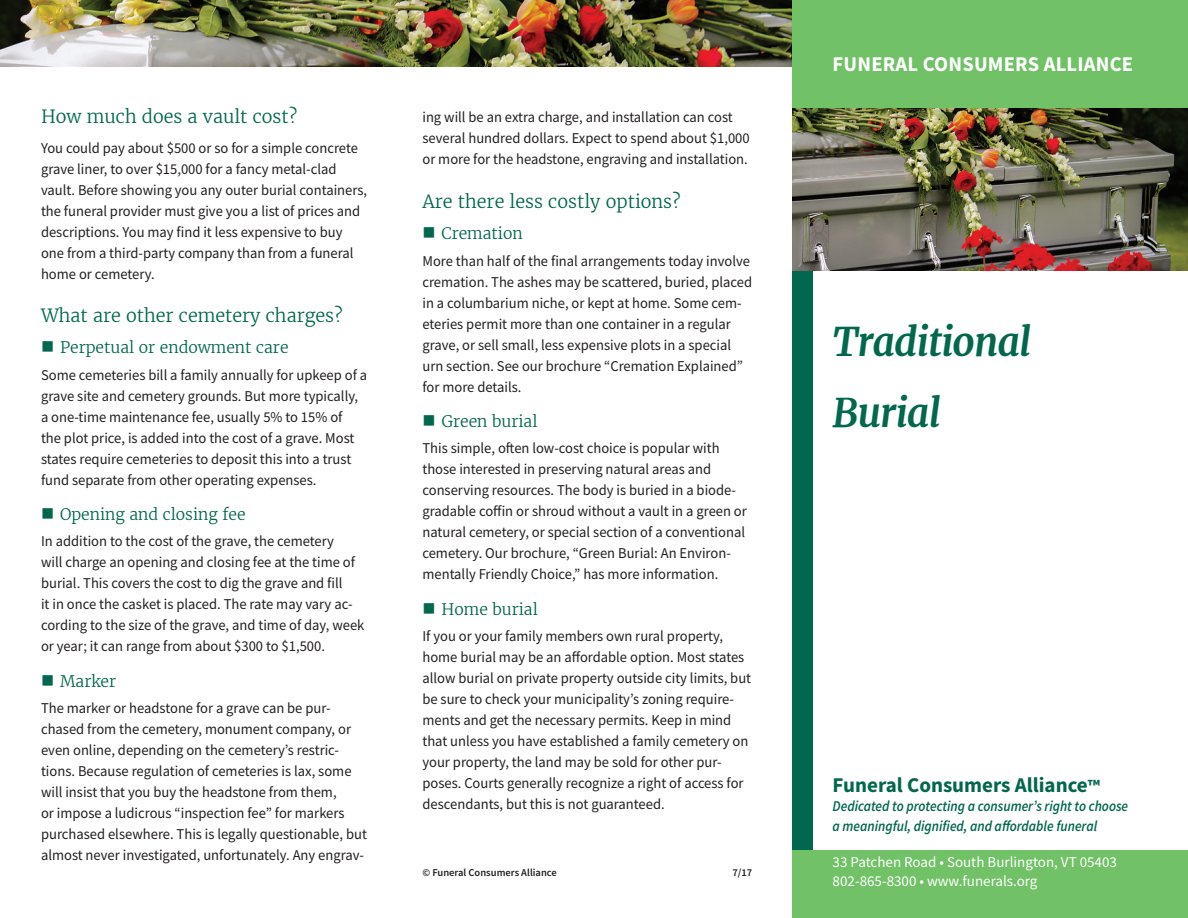
<style>
.page{position:relative;width:1188px;height:918px;background:#fff}
.page>*{position:absolute;margin:0;border:0;box-sizing:border-box;transform-origin:0 0}
.t1{font:italic 700 39px "Merriweather";letter-spacing:-.025em;color:#01674d}
.t2{font:700 21px "Source Sans Pro";color:#01674d}
.t3{font:700 21px "Source Sans Pro";letter-spacing:.01em;color:#fff}
.t4{font:300 18px "Merriweather";color:#01674d}
.t5{font:300 15.75px "Merriweather";color:#01674d}
.t6{font:15px/21px "Source Sans Pro";color:#231f20}
.t7{font:italic 600 15px/19.5px "Source Sans Pro";color:#01674d;scale:.9 1}
.t8{font:15px "Source Sans Pro";color:#fff}
.t9{font:600 10.5px "Source Sans Pro";color:#231f20}
.s1{font-size:18px}
</style>
<div class="page">
<img style="left:0;top:0;width:792px;height:67px">
<div style="left:793px;top:264px;width:20px;height:586px;background:#01674d"></div>
<div style="left:792px;top:850px;width:396px;height:68px;background:#71c167"></div>
<div style="left:792px;top:0;width:396px;height:108px;background:#71c167"></div>
<img style="left:793px;top:108px;width:395px;height:162px">
<p class="t4" style="left:41px;top:105px;width:258px">How much does a vault cost?</p>
<p class="t6" style="left:41px;top:137px;width:328px">You could pay about $500 or so for a simple concrete grave liner, to over $15,000 for a fancy metal-clad vault. Before showing you any outer burial containers, the funeral provider must give you a list of prices and descriptions. You may find it less expensive to buy one from a third-party company than from a funeral home or cemetery.</p>
<p class="t4" style="left:41px;top:304px;width:303px">What are other cemetery charges?</p>
<p class="t5" style="left:41px;top:338px;width:249px">■ Perpetual or endowment care</p>
<p class="t6" style="left:41px;top:364px;width:328px">Some cemeteries bill a family annually for upkeep of a grave site and cemetery grounds. But more typically, a one-time maintenance fee, usually 5% to 15% of<br>the plot price, is added into the cost of a grave. Most states require cemeteries to deposit this into a trust fund separate from other operating expenses.</p>
<p class="t5" style="left:41px;top:505px;width:206px">■ Opening and closing fee</p>
<p class="t6" style="left:41px;top:531px;width:325px">In addition to the cost of the grave, the cemetery<br>will charge an opening and closing fee at the time of burial. This covers the cost to dig the grave and fill<br>it in once the casket is placed. The rate may vary ac&shy;cording to the size of the grave, and time of day, week or year; it can range from about $300 to $1,500.</p>
<p class="t5" style="left:41px;top:671px;width:77px">■ Marker</p>
<p class="t6" style="left:41px;top:698px;width:327px">The marker or headstone for a grave can be pur&shy;chased from the cemetery, monument company, or even online, depending on the cemetery’s restric&shy;tions. Because regulation of cemeteries is lax, some will insist that you buy the headstone from them,<br>or impose a ludicrous “inspection fee” for markers purchased elsewhere. This is legally questionable, but almost never investigated, unfortunately. Any engrav-</p>
<p class="t6" style="left:422px;top:107px;width:329px">ing will be an extra charge, and installation can cost several hundred dollars. Expect to spend about $1,000 or more for the headstone, engraving and installation.</p>
<p class="t4" style="left:422px;top:190px;width:260px">Are there less costly options?</p>
<p class="t5" style="left:422px;top:224px;width:102px">■ Cremation</p>
<p class="t6" style="left:422px;top:250px;width:331px">More than half of the final arrangements today involve cremation. The ashes may be scattered, buried, placed in a columbarium niche, or kept at home. Some cem&shy;eteries permit more than one container in a regular grave, or sell small, less expensive plots in a special urn section. See our brochure “Cremation Explained” for more details.</p>
<p class="t5" style="left:422px;top:411px;width:117px">■ Green burial</p>
<p class="t6" style="left:422px;top:438px;width:326px">This simple, often low-cost choice is popular with those interested in preserving natural areas and conserving resources. The body is buried in a biode&shy;gradable coffin or shroud without a vault in a green or natural cemetery, or special section of a conventional cemetery. Our brochure, “Green Burial: An Environ&shy;mentally Friendly Choice,” has more information.</p>
<p class="t5" style="left:422px;top:599px;width:117px">■ Home burial</p>
<p class="t6" style="left:422px;top:626px;width:330px">If you or your family members own rural property, home burial may be an affordable option. Most states allow burial on private property outside city limits, but be sure to check your municipality’s zoning require&shy;ments and get the necessary permits. Keep in mind that unless you have established a family cemetery on your property, the land may be sold for other pur&shy;poses. Courts generally recognize a right of access for descendants, but this is not guaranteed.</p>
<p class="t9" style="left:422px;top:866px;width:136px">© Funeral Consumers Alliance</p>
<p class="t9" style="left:732px;top:866px;width:21px">7/17</p>
<p class="t3" style="left:833px;top:50px;width:302px">FUNERAL CONSUMERS ALLIANCE</p>
<p class="t1" style="left:833px;top:317px;width:200px">Traditional</p>
<p class="t1" style="left:833px;top:389px;width:109px">Burial</p>
<p class="t2" style="left:833px;top:771px;width:269px">Funeral Consumers Alliance<span class="s1">™</span></p>
<p class="t7" style="left:833px;top:796px;width:330px">Dedicated to protecting a consumer’s right to choose a meaningful, dignified, and affordable funeral</p>
<p class="t8" style="left:833px;top:852px;width:286px">33 Patchen Road • South Burlington, VT 05403</p>
<p class="t8" style="left:833px;top:872px;width:206px">802-865-8300 • www.funerals.org</p>
</div>
